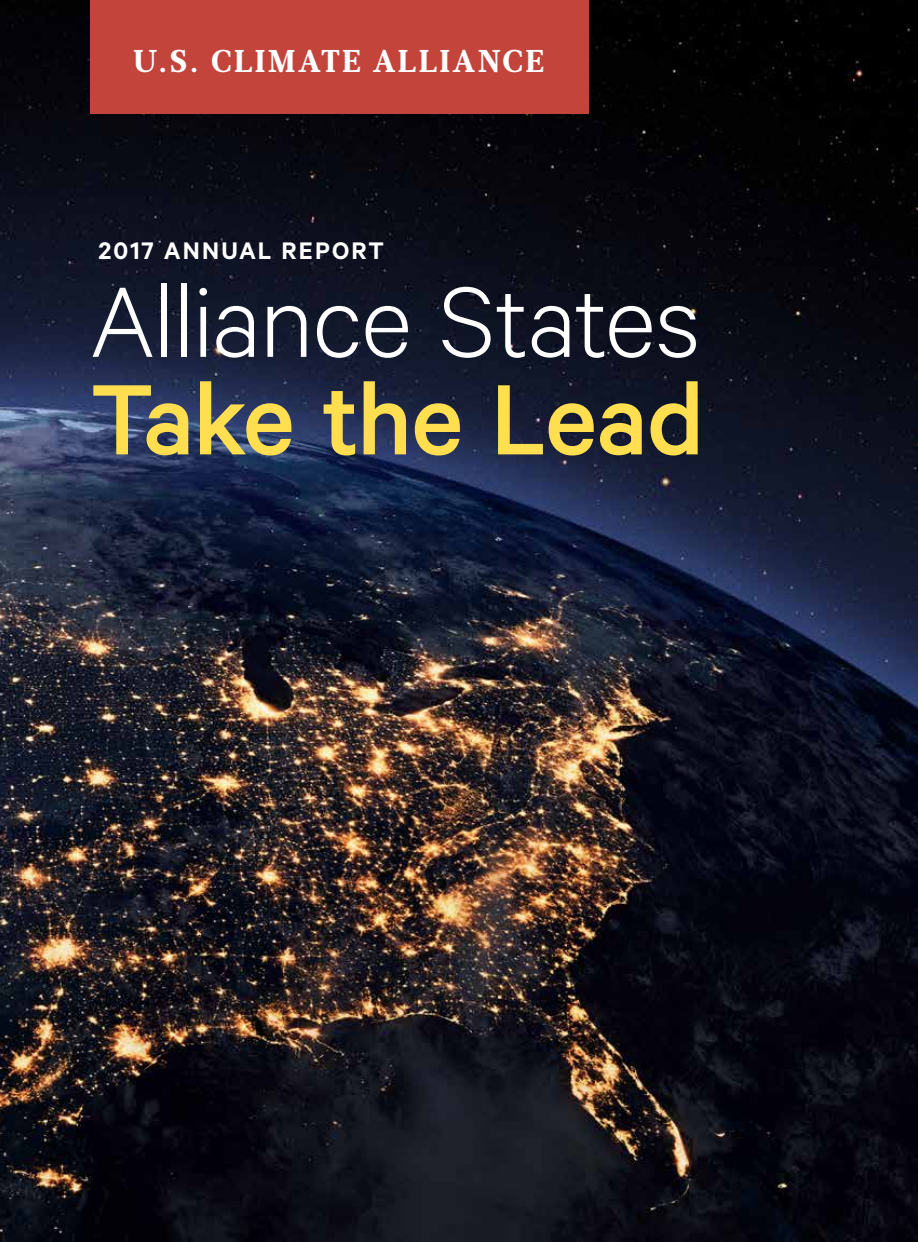
<style>
.page{position:relative;width:918px;height:1242px;background:#fff}
.page>*{position:absolute;margin:0;border:0;box-sizing:border-box;transform-origin:0 0}
.t1{font:300 112.5px "Calibre";letter-spacing:-.015em;color:#fff}
.t2{font:500 112.5px "Calibre";letter-spacing:-.015em;color:#ffdf4f}
.t3{font:900 31.5px "Glosa Text";letter-spacing:.08em;color:#fff}
.t4{font:600 27px "Calibre";letter-spacing:.075em;color:#fff}
</style>
<div class="page">
<img style="left:0;top:0;width:918px;height:1242px">
<div style="left:90px;top:0;width:498px;height:113px;background:#c3443a"></div>
<p class="t3" style="left:134px;top:40px;width:412px">U.S. CLIMATE ALLIANCE</p>
<p class="t4" style="left:98px;top:235px;width:287px">2017 ANNUAL REPORT</p>
<h1 class="t1" style="left:90px;top:256px;width:612px">Alliance States</h1>
<h1 class="t2" style="left:90px;top:354px;width:616px">Take the Lead</h1>
</div>
